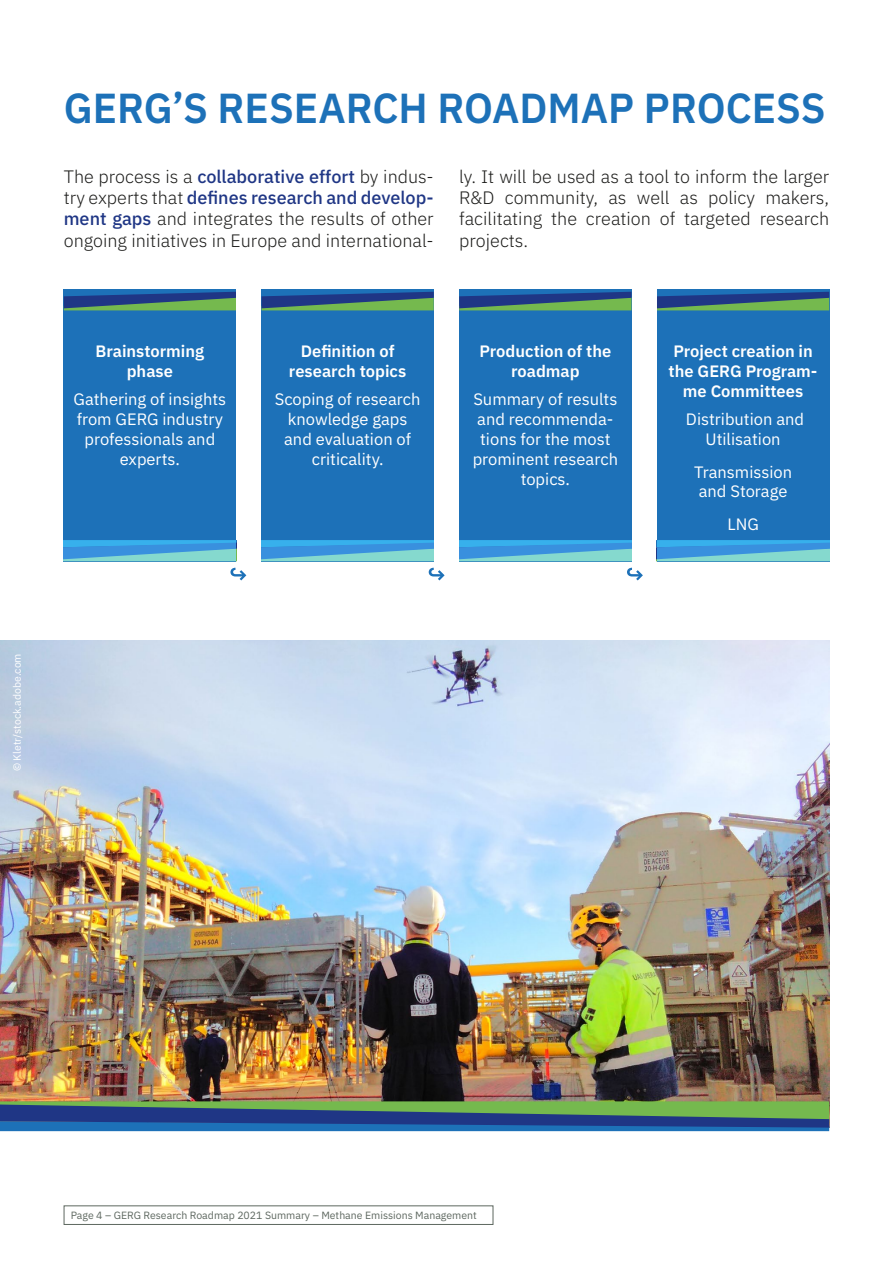
<style>
.page{position:relative;width:893px;height:1263px;background:#fff}
.page>*{position:absolute;margin:0;border:0;box-sizing:border-box;transform-origin:0 0}
.t1{font:600 42px "IBM Plex Sans";color:#1d71b8}
.t2{font:300 18px/21.3px "IBM Plex Sans";color:#1d1d1b;text-align:justify}
.t3{font:16.5px/19.8px "IBM Plex Sans";color:#fff;text-align:center}
.t4{font:600 16.5px/19.8px "IBM Plex Sans";color:#fff;text-align:center}
.t5{font:10.5px "IBM Plex Sans";color:#5d675f}
.t6{font:10.5px "IBM Plex Sans";color:#fff}
.s1{font-weight:500;color:#1f3685}
</style>
<div class="page">
<div style="left:64px;top:1205px;width:429px;height:20px;border:1px solid #5d675f"></div>
<img style="left:0;top:640px;width:829px;height:461px">
<svg style="left:0;top:1101px;width:829px;height:30px;background:#3e717c"></svg>
<div style="left:64px;top:289px;width:172px;height:272px;background:#1d71b8"></div>
<svg style="left:64px;top:291px;width:172px;height:19px;background:#3d6e79"></svg>
<svg style="left:64px;top:540px;width:172px;height:21px;background:#51afdb"></svg>
<div style="left:261px;top:289px;width:173px;height:272px;background:#1d71b8"></div>
<svg style="left:261px;top:291px;width:173px;height:19px;background:#3d6e79"></svg>
<svg style="left:261px;top:540px;width:173px;height:21px;background:#51afdb"></svg>
<div style="left:459px;top:289px;width:172px;height:272px;background:#1d71b8"></div>
<svg style="left:459px;top:291px;width:172px;height:19px;background:#3d6e79"></svg>
<svg style="left:459px;top:540px;width:172px;height:21px;background:#51afdb"></svg>
<div style="left:657px;top:289px;width:172px;height:272px;background:#1d71b8"></div>
<svg style="left:657px;top:291px;width:172px;height:19px;background:#3d6e79"></svg>
<svg style="left:657px;top:540px;width:172px;height:21px;background:#51afdb"></svg>
<svg style="left:230px;top:568px;width:16px;height:12px"></svg>
<svg style="left:429px;top:568px;width:16px;height:12px"></svg>
<svg style="left:627px;top:568px;width:16px;height:12px"></svg>
<h1 class="t1" style="left:64px;top:75px;width:763px">GERG’S RESEARCH ROADMAP PROCESS</h1>
<p class="t2" style="left:64px;top:164px;width:371px">The process is a <span class="s1">collaborative effort</span> by indus&shy;try experts that <span class="s1">defines research and develop&shy;ment gaps</span> and integrates the results of other ongoing initiatives in Europe and international-</p>
<p class="t2" style="left:459px;top:164px;width:371px">ly. It will be used as a tool to inform the larger R&amp;D community, as well as policy makers, facilitating the creation of targeted research projects.</p>
<p class="t4" style="left:96px;top:340px;width:110px">Brainstorming phase</p>
<p class="t3" style="left:74px;top:388px;width:154px">Gathering of insights from GERG industry professionals and experts.</p>
<p class="t4" style="left:289px;top:340px;width:119px">Definition of research topics</p>
<p class="t3" style="left:275px;top:388px;width:147px">Scoping of research knowledge gaps and evaluation of criticality.</p>
<p class="t4" style="left:479px;top:340px;width:133px">Production of the roadmap</p>
<p class="t3" style="left:473px;top:388px;width:147px">Summary of results and recommenda&shy;tions for the most prominent research topics.</p>
<p class="t4" style="left:669px;top:340px;width:150px">Project creation in the GERG Program&shy;me Committees</p>
<p class="t3" style="left:686px;top:408px;width:120px">Distribution and<br>Utilisation</p>
<p class="t3" style="left:694px;top:460px;width:100px;text-align:left">Transmission and Storage</p>
<p class="t3" style="left:727px;top:513px;width:33px">LNG</p>
<p class="t6" style="left:9px;top:771px;width:119px;rotate:-90deg">© Kletr/stock.adobe.com</p>
<p class="t5" style="left:71px;top:1207px;width:408px">Page 4 – GERG Research Roadmap 2021 Summary – Methane Emissions Management</p>
</div>
